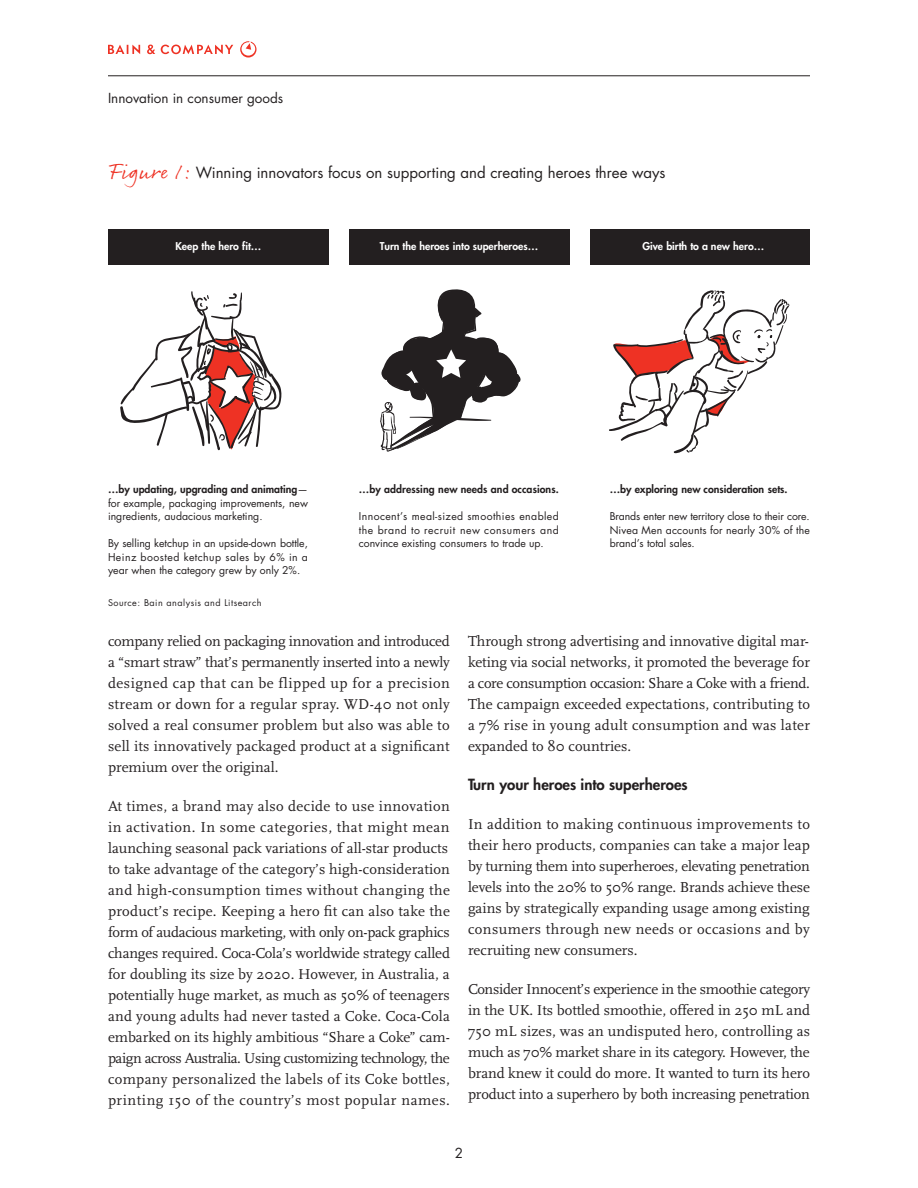
<style>
.page{position:relative;width:918px;height:1188px;background:#fff}
.page>*{position:absolute;margin:0;border:0;box-sizing:border-box;transform-origin:0 0}
.Body_text{font:15px/21px "Scala";letter-spacing:.005em;color:#231f20;text-align:justify}
.Chart_tagline{font:15px "Futura";color:#231f20}
.Subhead_2{font:800 15px "Futura";color:#231f20}
.t1{font:13.5px "Futura";color:#231f20}
.t2{font:10.5px/13.5px "Futura";color:#231f20;text-align:justify}
.t3{font:800 10.5px "Futura";letter-spacing:.005em;color:#231f20}
.t4{font:800 10.5px "Futura";color:#fff}
.t5{font:9px "Futura";letter-spacing:.05em;color:#231f20}
.s1{font-family:"Rollerscript Rough";font-size:22.5px;color:#ee3224}
.s2{font-weight:800}
</style>
<div class="page">
<svg style="left:108px;top:45px;width:32px;height:9px"></svg>
<svg style="left:147px;top:45px;width:8px;height:9px"></svg>
<svg style="left:161px;top:45px;width:72px;height:9px"></svg>
<svg style="left:240px;top:41px;width:16px;height:17px"></svg>
<hr style="left:108px;top:76px;width:702px;height:1px;background:#231f20">
<div style="left:108px;top:230px;width:221px;height:35px;background:#231f20"></div>
<div style="left:349px;top:230px;width:221px;height:35px;background:#231f20"></div>
<div style="left:590px;top:230px;width:220px;height:35px;background:#231f20"></div>
<svg style="left:609px;top:290px;width:181px;height:164px"></svg>
<svg style="left:380px;top:289px;width:141px;height:163px"></svg>
<svg style="left:120px;top:291px;width:162px;height:160px"></svg>
<p class="t1" style="left:108px;top:89px;width:177px">Innovation in consumer goods</p>
<p class="Chart_tagline" style="left:108px;top:163px;width:559px"><span class="s1">Figure 1:</span> Winning innovators focus on supporting and creating heroes three ways</p>
<p class="t4" style="left:175px;top:239px;width:88px">Keep the hero fit…</p>
<p class="t4" style="left:380px;top:239px;width:160px">Turn the heroes into superheroes…</p>
<p class="t4" style="left:642px;top:239px;width:123px">Give birth to a new hero…</p>
<p class="t2" style="left:108px;top:483px;width:201px"><span class="s2">…by updating, upgrading and animating</span>— for example, packaging improvements, new ingredients, audacious marketing.</p>
<p class="t2" style="left:108px;top:537px;width:201px">By selling ketchup in an upside-down bottle, Heinz boosted ketchup sales by 6% in a year when the category grew by only 2%.</p>
<p class="t5" style="left:108px;top:597px;width:155px">Source: Bain analysis and Litsearch</p>
<p class="t3" style="left:359px;top:483px;width:201px">…by addressing new needs and occasions.</p>
<p class="t2" style="left:359px;top:510px;width:202px">Innocent’s meal-sized smoothies enabled the brand to recruit new consumers and convince existing consumers to trade up.</p>
<p class="t3" style="left:610px;top:483px;width:179px">…by exploring new consideration sets.</p>
<p class="t2" style="left:610px;top:510px;width:202px">Brands enter new territory close to their core.<br>Nivea Men accounts for nearly 30% of the brand’s total sales.</p>
<p class="Body_text" style="left:108px;top:631px;width:344px">company relied on packaging innovation and introduced a “smart straw” that’s permanently inserted into a newly designed cap that can be flipped up for a precision stream or down for a regular spray. WD-40 not only solved a real consumer problem but also was able to sell its innovatively packaged product at a significant premium over the original.</p>
<p class="Body_text" style="left:108px;top:796px;width:344px;text-align:left">At times, a brand may also decide to use innovation in activation. In some categories, that might mean launching seasonal pack variations of all-star products to take advantage of the category’s high-consideration and high-consumption times without changing the product’s recipe. Keeping a hero fit can also take the form of audacious marketing, with only on-pack graphics changes required. Coca-Cola’s worldwide strategy called for doubling its size by 2020. However, in Australia, a potentially huge market, as much as 50% of teenagers and young adults had never tasted a Coke. Coca-Cola embarked on its highly ambitious “Share a Coke” cam&shy;paign across Australia. Using customizing technology, the company personalized the labels of its Coke bottles, printing 150 of the country’s most popular names.</p>
<p class="Body_text" style="left:468px;top:631px;width:344px">Through strong advertising and innovative digital mar&shy;keting via social networks, it promoted the beverage for a core consumption occasion: Share a Coke with a friend.<br>The campaign exceeded expectations, contributing to a 7% rise in young adult consumption and was later expanded to 80 countries.</p>
<p class="Subhead_2" style="left:468px;top:775px;width:221px">Turn your heroes into superheroes</p>
<p class="Body_text" style="left:468px;top:814px;width:344px">In addition to making continuous improvements to their hero products, companies can take a major leap by turning them into superheroes, elevating penetration levels into the 20% to 50% range. Brands achieve these gains by strategically expanding usage among existing consumers through new needs or occasions and by recruiting new consumers.</p>
<p class="Body_text" style="left:468px;top:979px;width:344px">Consider Innocent’s experience in the smoothie category in the UK. Its bottled smoothie, offered in 250 mL and 750 mL sizes, was an undisputed hero, controlling as much as 70% market share in its category. However, the brand knew it could do more. It wanted to turn its hero product into a superhero by both increasing penetration</p>
<p class="t1" style="left:455px;top:1144px;width:10px">2</p>
</div>
